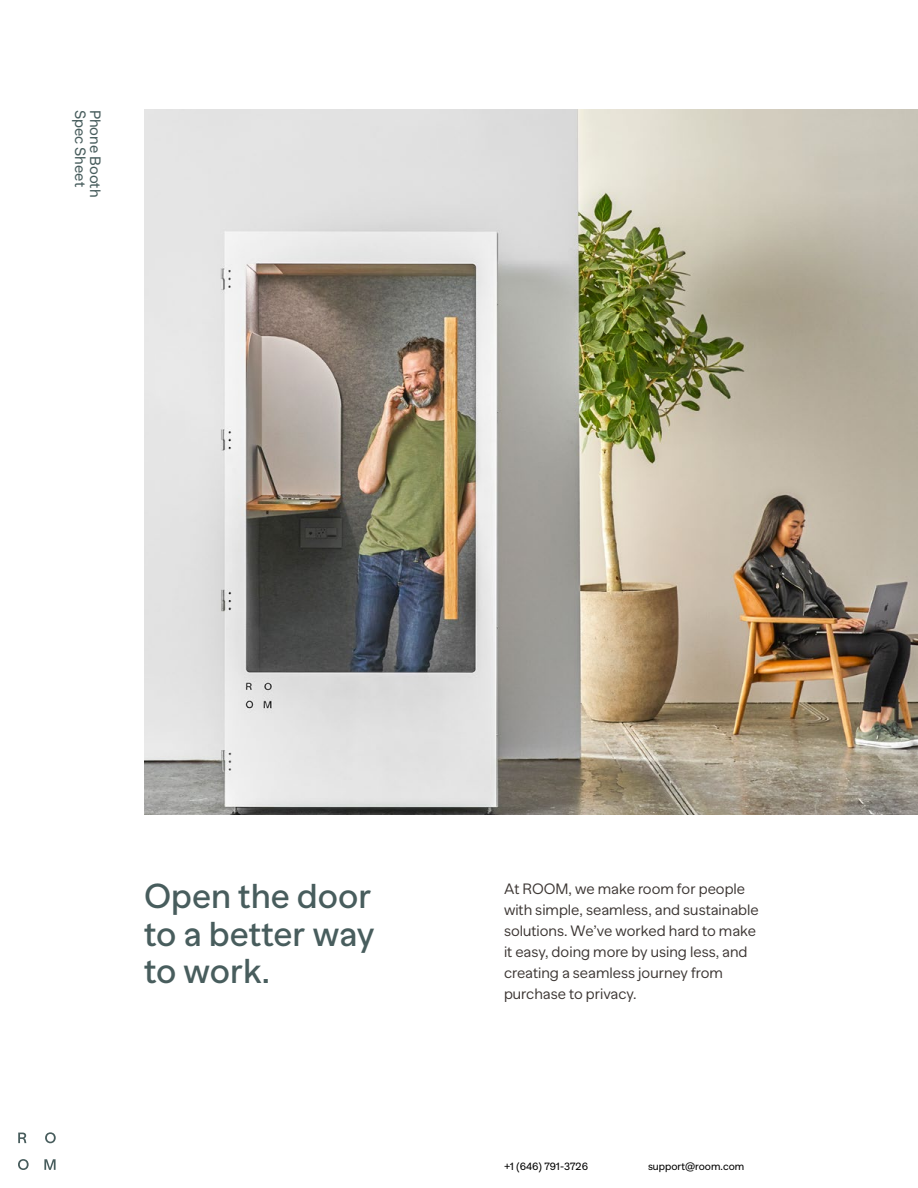
<style>
.page{position:relative;width:918px;height:1188px;background:#fff}
.page>*{position:absolute;margin:0;border:0;box-sizing:border-box;transform-origin:0 0}
.t1{font:500 34.5px/37.5px "Banana Grotesk";color:#485d5d;text-align:justify}
.t2{font:300 15px/21px "Banana Grotesk";color:#3c3633}
.t3{font:15px "Banana Grotesk";color:#485d5d}
.t4{font:10.5px "Banana Grotesk";color:#000}
</style>
<div class="page">
<svg style="left:45px;top:1132px;width:11px;height:11px"></svg>
<svg style="left:18px;top:1133px;width:8px;height:10px"></svg>
<svg style="left:18px;top:1159px;width:11px;height:11px"></svg>
<svg style="left:44px;top:1159px;width:12px;height:11px"></svg>
<img style="left:144px;top:110px;width:774px;height:704px">
<p class="t3" style="left:89px;top:110px;width:79px;rotate:90deg">Spec Sheet</p>
<p class="t3" style="left:104px;top:110px;width:89px;rotate:90deg">Phone Booth</p>
<h1 class="t1" style="left:144px;top:879px;width:232px">Open the door to a better way to work.</h1>
<p class="t2" style="left:504px;top:879px;width:256px">At ROOM, we make room for people with simple, seamless, and sustainable solutions. We’ve worked hard to make it easy, doing more by using less, and creating a seamless journey from purchase to privacy.</p>
<p class="t4" style="left:504px;top:1160px;width:86px">+1 (646) 791-3726</p>
<p class="t4" style="left:648px;top:1160px;width:98px">support@room.com</p>
</div>
